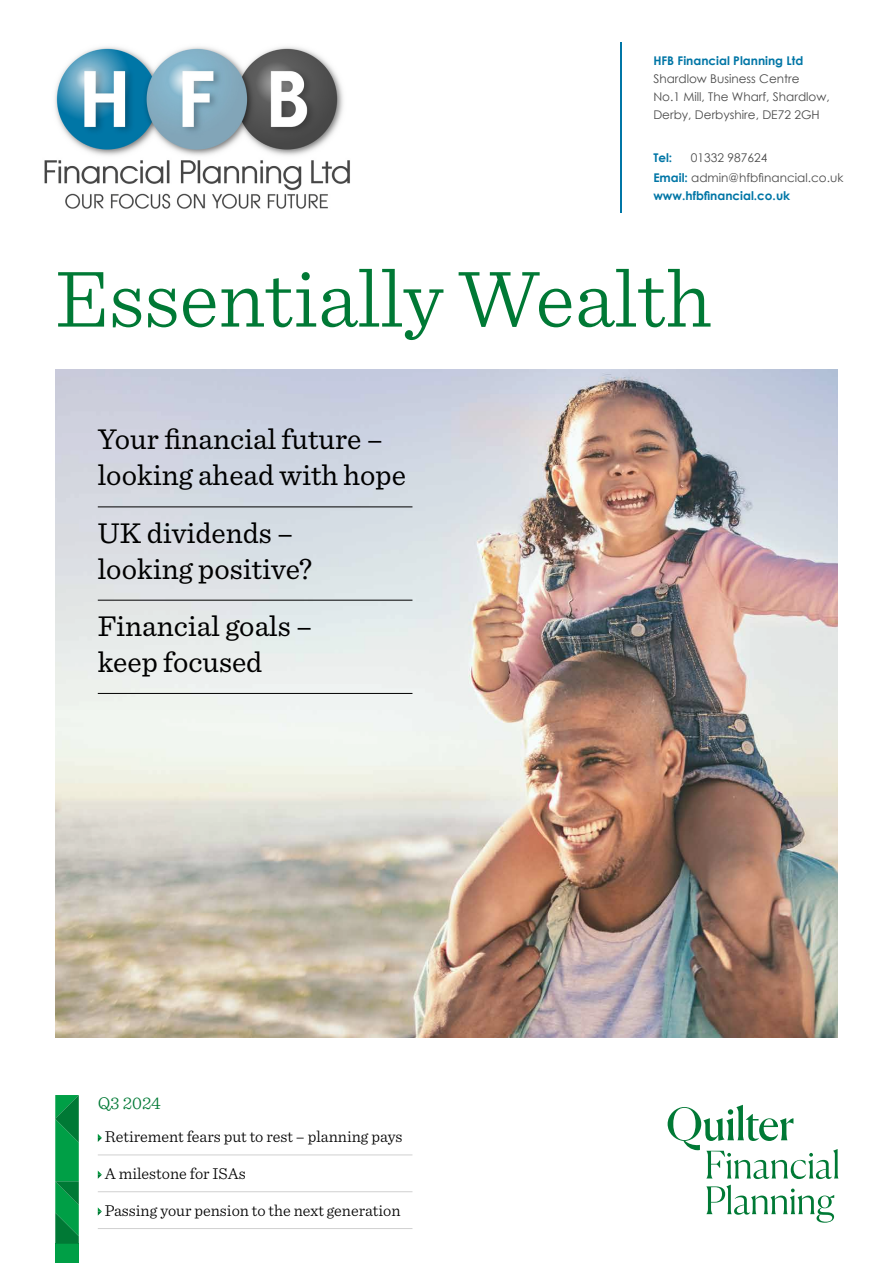
<style>
.page{position:relative;width:893px;height:1263px;background:#fff}
.page>*{position:absolute;margin:0;border:0;box-sizing:border-box;transform-origin:0 0}
.t1{font:300 84px "Sentinel";color:#007935}
.t2{font:30px/36px "Sentinel";color:#000}
.t3{font:300 18px "Sentinel";color:#007935}
.t4{font:300 16.5px "Sentinel";color:#000}
.t5{font:12px/18px "Century Gothic";color:#4b4b4b}
.t6{font:700 12px "Century Gothic";color:#0076a6}
.s1{font-weight:700;color:#0076a6}
</style>
<div class="page">
<img style="left:55px;top:370px;width:783px;height:667px">
<svg style="left:55px;top:1095px;width:24px;height:168px;background:#069444"></svg>
<hr style="left:98px;top:1155px;width:314px;height:1px;background:#d0d0d0">
<hr style="left:98px;top:1191px;width:314px;height:1px;background:#d0d0d0">
<hr style="left:98px;top:1228px;width:314px;height:1px;background:#d0d0d0">
<svg style="left:98px;top:1134px;width:4px;height:8px"></svg>
<svg style="left:98px;top:1171px;width:4px;height:8px"></svg>
<svg style="left:98px;top:1207px;width:4px;height:8px"></svg>
<hr style="left:98px;top:506px;width:314px;height:1px;background:#000">
<hr style="left:98px;top:600px;width:314px;height:1px;background:#000">
<hr style="left:98px;top:693px;width:314px;height:1px;background:#000">
<svg style="left:668px;top:1105px;width:170px;height:118px"></svg>
<img style="left:44px;top:47px;width:306px;height:162px">
<hr style="left:620px;top:42px;width:2px;height:171px;background:#0076a6">
<p class="t6" style="left:653px;top:51px;width:151px">HFB Financial Planning Ltd</p>
<p class="t5" style="left:653px;top:69px;width:178px">Shardlow Business Centre<br>No.1 Mill, The Wharf, Shardlow,<br>Derby, Derbyshire, DE72 2GH</p>
<p class="t6" style="left:653px;top:149px;width:20px">Tel:</p>
<p class="t5" style="left:653px;top:148px;width:191px;line-height:19.5px;text-indent:37px">01332 987624<br><span class="s1">Email:</span> admin@hfbfinancial.co.uk</p>
<p class="t6" style="left:653px;top:186px;width:138px">www.hfbfinancial.co.uk</p>
<h1 class="t1" style="left:55px;top:236px;width:658px">Essentially Wealth</h1>
<h2 class="t2" style="left:98px;top:419px;width:310px">Your financial future – looking ahead with hope</h2>
<h2 class="t2" style="left:98px;top:513px;width:216px">UK dividends – looking positive?</h2>
<h2 class="t2" style="left:98px;top:606px;width:216px">Financial goals – keep focused</h2>
<h3 class="t3" style="left:98px;top:1090px;width:65px">Q3 2024</h3>
<h3 class="t4" style="left:105px;top:1124px;width:299px">Retirement fears put to rest – planning pays</h3>
<h3 class="t4" style="left:105px;top:1161px;width:143px">A milestone for ISAs</h3>
<h3 class="t4" style="left:105px;top:1198px;width:297px">Passing your pension to the next generation</h3>
</div>
